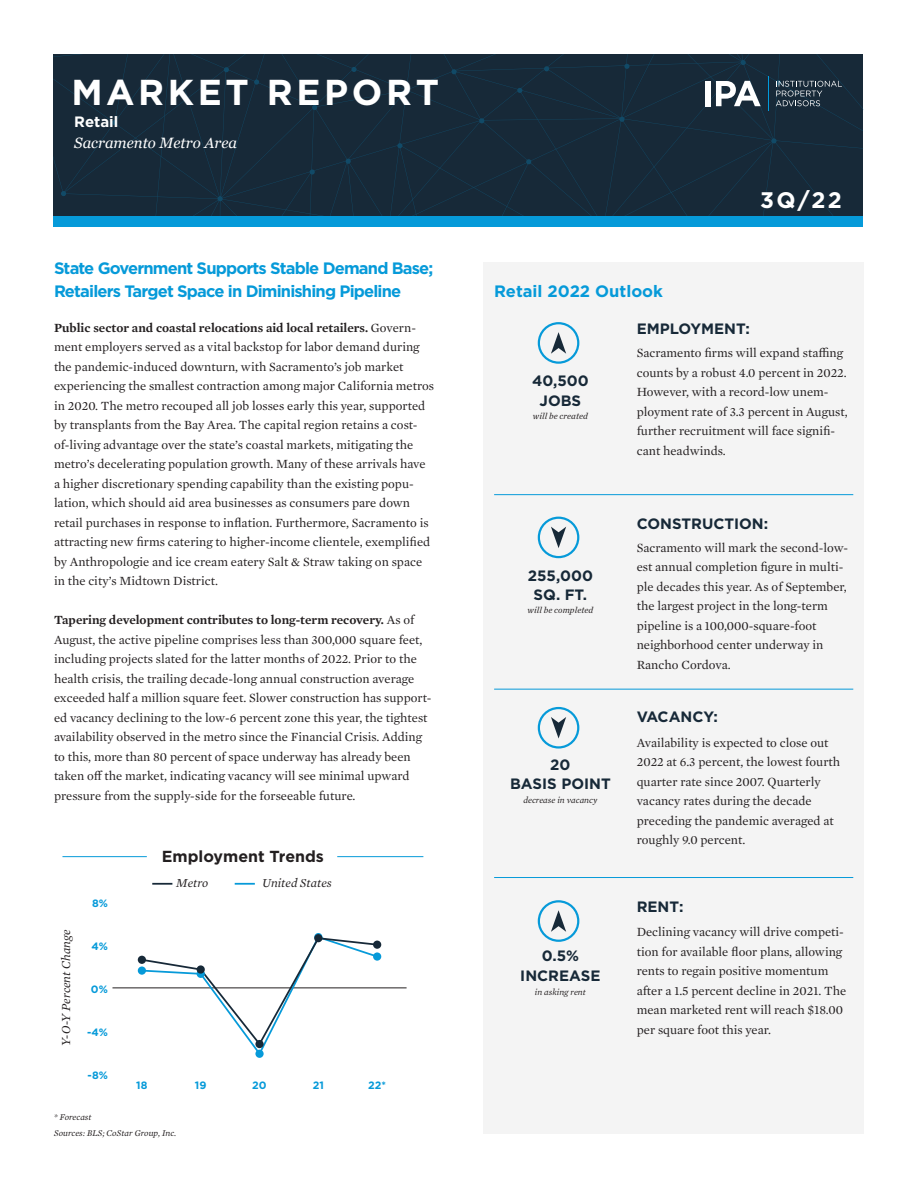
<style>
.page{position:relative;width:918px;height:1188px;background:#fff}
.page>*{position:absolute;margin:0;border:0;box-sizing:border-box;transform-origin:0 0}
._01_-_Header_-_Title{font:700 36px "Gotham";letter-spacing:.1em;color:#fff}
._04_-_Header_-_Quart{font:700 22.5px "Gotham";color:#fff}
._02_-_H2{font:700 16.5px/22.5px "Gotham";letter-spacing:-.05em;color:#069ad9}
._02_-_H2-2{font:700 16.5px "Gotham";color:#069ad9}
.Graphs{font:700 16.05px "Gotham";color:#231f20}
._04_-_H4{font:700 15px "Gotham";color:#172938}
._03_-_Header_-_Locat{font:italic 15px "Georgia";color:#fff}
._02_-_Header_-_Subti{font:700 15px "Gotham";color:#fff}
._05_-_Body{font:12.75px/19.5px "Mercury Text G1";color:#231f20}
.Graphs-2{font:italic 12.45px "Mercury Text G1";color:#231f20}
.Graphs-3{font:700 10.65px "Gotham";color:#069ad9}
._06{font:italic 9px "Mercury Text G1";color:#231f20}
._04_-_H4-2{font:italic 9px "Chronicle Text G1";letter-spacing:.005em;color:#231f20}
.s1{font-weight:600}
</style>
<div class="page">
<div style="left:483px;top:262px;width:381px;height:872px;background:#f4f4f4"></div>
<svg style="left:551px;top:717px;width:15px;height:22px"></svg>
<div style="left:538px;top:707px;width:41px;height:42px;border:2px solid #069ad9;border-radius:50%"></div>
<svg style="left:551px;top:527px;width:15px;height:21px"></svg>
<div style="left:538px;top:517px;width:41px;height:41px;border:2px solid #069ad9;border-radius:50%"></div>
<svg style="left:551px;top:910px;width:15px;height:22px"></svg>
<div style="left:538px;top:900px;width:41px;height:42px;border:2px solid #069ad9;border-radius:50%"></div>
<svg style="left:551px;top:332px;width:15px;height:22px"></svg>
<div style="left:538px;top:322px;width:41px;height:42px;border:2px solid #069ad9;border-radius:50%"></div>
<hr style="left:494px;top:689px;width:359px;height:1px;background:#069ad9">
<hr style="left:494px;top:877px;width:359px;height:1px;background:#069ad9">
<hr style="left:494px;top:494px;width:359px;height:1px;background:#069ad9">
<div style="left:53px;top:216px;width:810px;height:11px;background:#069ad9"></div>
<div style="left:53px;top:54px;width:810px;height:162px;background:#172938"></div>
<hr style="left:768px;top:76px;width:1px;height:35px;background:#009bde">
<hr style="left:62px;top:856px;width:85px;height:1px;background:#069ad9">
<hr style="left:337px;top:856px;width:86px;height:1px;background:#069ad9">
<hr style="left:235px;top:883px;width:20px;height:2px;background:#069ad9">
<hr style="left:152px;top:883px;width:20px;height:2px;background:#172938">
<hr style="left:112px;top:988px;width:295px;height:1px;background:#231f20">
<svg style="left:142px;top:936px;width:235px;height:116px"></svg>
<div style="left:138px;top:966px;width:8px;height:9px;background:#069ad9;border-radius:50%"></div>
<div style="left:197px;top:970px;width:8px;height:8px;background:#069ad9;border-radius:50%"></div>
<div style="left:255px;top:1050px;width:9px;height:8px;background:#069ad9;border-radius:50%"></div>
<div style="left:373px;top:952px;width:8px;height:9px;background:#069ad9;border-radius:50%"></div>
<div style="left:138px;top:956px;width:8px;height:8px;background:#172938;border-radius:50%"></div>
<div style="left:197px;top:965px;width:8px;height:9px;background:#172938;border-radius:50%"></div>
<div style="left:255px;top:1040px;width:9px;height:8px;background:#172938;border-radius:50%"></div>
<div style="left:314px;top:934px;width:8px;height:8px;background:#172938;border-radius:50%"></div>
<div style="left:373px;top:941px;width:8px;height:8px;background:#172938;border-radius:50%"></div>
<p class="_01_-_Header_-_Title" style="left:71px;top:68px;width:369px">MARKET REPORT</p>
<p class="_02_-_Header_-_Subti" style="left:74px;top:112px;width:46px">Retail</p>
<p class="_03_-_Header_-_Locat" style="left:74px;top:133px;width:164px">Sacramento Metro Area</p>
<p class="_02_-_H2" style="left:54px;top:257px;width:381px">State Government Supports Stable Demand Base;<br>Retailers Target Space in Diminishing Pipeline</p>
<p class="_05_-_Body" style="left:54px;top:317px;width:382px"><span class="s1">Public sector and coastal relocations aid local retailers.</span> Govern&shy;ment employers served as a vital backstop for labor demand during the pandemic-induced downturn, with Sacramento’s job market experiencing the smallest contraction among major California metros in 2020. The metro recouped all job losses early this year, supported by transplants from the Bay Area. The capital region retains a cost&shy;of-living advantage over the state’s coastal markets, mitigating the metro’s decelerating population growth. Many of these arrivals have a higher discretionary spending capability than the existing popu&shy;lation, which should aid area businesses as consumers pare down retail purchases in response to inflation. Furthermore, Sacramento is attracting new firms catering to higher-income clientele, exemplified by Anthropologie and ice cream eatery Salt &amp; Straw taking on space in the city’s Midtown District.</p>
<p class="_05_-_Body" style="left:54px;top:610px;width:379px"><span class="s1">Tapering development contributes to long-term recovery.</span> As of August, the active pipeline comprises less than 300,000 square feet, including projects slated for the latter months of 2022. Prior to the health crisis, the trailing decade-long annual construction average exceeded half a million square feet. Slower construction has support&shy;ed vacancy declining to the low-6 percent zone this year, the tightest availability observed in the metro since the Financial Crisis. Adding to this, more than 80 percent of space underway has already been taken off the market, indicating vacancy will see minimal upward pressure from the supply-side for the forseeable future.</p>
<p class="Graphs" style="left:162px;top:846px;width:164px">Employment Trends</p>
<p class="Graphs-2" style="left:57px;top:1046px;width:118px;rotate:-90deg">Y-O-Y Percent Change</p>
<p class="Graphs-3" style="left:92px;top:896px;width:17px">8%</p>
<p class="Graphs-3" style="left:91px;top:939px;width:18px">4%</p>
<p class="Graphs-3" style="left:91px;top:982px;width:18px">0%</p>
<p class="Graphs-3" style="left:87px;top:1025px;width:22px">-4%</p>
<p class="Graphs-3" style="left:88px;top:1069px;width:22px">-8%</p>
<p class="_06" style="left:54px;top:1111px;width:39px">* Forecast</p>
<p class="Graphs-2" style="left:176px;top:874px;width:34px">Metro</p>
<p class="Graphs-2" style="left:262px;top:874px;width:71px">United States</p>
<p class="Graphs-3" style="left:136px;top:1078px;width:13px">18</p>
<p class="Graphs-3" style="left:195px;top:1078px;width:13px">19</p>
<p class="Graphs-3" style="left:252px;top:1078px;width:16px">20</p>
<p class="Graphs-3" style="left:313px;top:1078px;width:13px">21</p>
<p class="Graphs-3" style="left:368px;top:1078px;width:19px">22*</p>
<p class="_06" style="left:54px;top:1126px;width:124px">Sources: BLS; CoStar Group, Inc.</p>
<p class="_02_-_H2-2" style="left:494px;top:280px;width:170px">Retail 2022 Outlook</p>
<p class="_04_-_Header_-_Quart" style="left:760px;top:185px;width:83px">3Q/22</p>
<p class="_04_-_H4" style="left:532px;top:371px;width:58px">40,500</p>
<p class="_04_-_H4" style="left:540px;top:390px;width:43px">JOBS</p>
<p class="_04_-_H4-2" style="left:533px;top:409px;width:56px">will be created</p>
<p class="_04_-_H4" style="left:528px;top:565px;width:67px">255,000</p>
<p class="_04_-_H4" style="left:534px;top:585px;width:55px">SQ. FT.</p>
<p class="_04_-_H4-2" style="left:528px;top:603px;width:67px">will be completed</p>
<p class="_04_-_H4" style="left:550px;top:755px;width:22px">20</p>
<p class="_04_-_H4" style="left:510px;top:774px;width:102px">BASIS POINT</p>
<p class="_06" style="left:523px;top:794px;width:75px">decrease in vacancy</p>
<p class="_04_-_H4" style="left:542px;top:946px;width:39px">0.5%</p>
<p class="_04_-_H4" style="left:520px;top:965px;width:82px">INCREASE</p>
<p class="_06" style="left:535px;top:986px;width:53px">in asking rent</p>
<p class="_04_-_H4" style="left:637px;top:319px;width:115px">EMPLOYMENT:</p>
<p class="_05_-_Body" style="left:637px;top:343px;width:212px">Sacramento firms will expand staffing counts by a robust 4.0 percent in 2022.<br>However, with a record-low unem&shy;ployment rate of 3.3 percent in August, further recruitment will face signifi&shy;cant headwinds.</p>
<p class="_04_-_H4" style="left:637px;top:513px;width:133px">CONSTRUCTION:</p>
<p class="_05_-_Body" style="left:637px;top:537px;width:213px">Sacramento will mark the second-low&shy;est annual completion figure in multi&shy;ple decades this year. As of September, the largest project in the long-term pipeline is a 100,000-square-foot neighborhood center underway in Rancho Cordova.</p>
<p class="_04_-_H4" style="left:637px;top:707px;width:83px">VACANCY:</p>
<p class="_05_-_Body" style="left:637px;top:732px;width:205px">Availability is expected to close out 2022 at 6.3 percent, the lowest fourth quarter rate since 2007. Quarterly vacancy rates during the decade preceding the pandemic averaged at roughly 9.0 percent.</p>
<p class="_04_-_H4" style="left:637px;top:897px;width:48px">RENT:</p>
<p class="_05_-_Body" style="left:637px;top:921px;width:211px">Declining vacancy will drive competi&shy;tion for available floor plans, allowing rents to regain positive momentum after a 1.5 percent decline in 2021. The mean marketed rent will reach $18.00 per square foot this year.</p>
</div>
